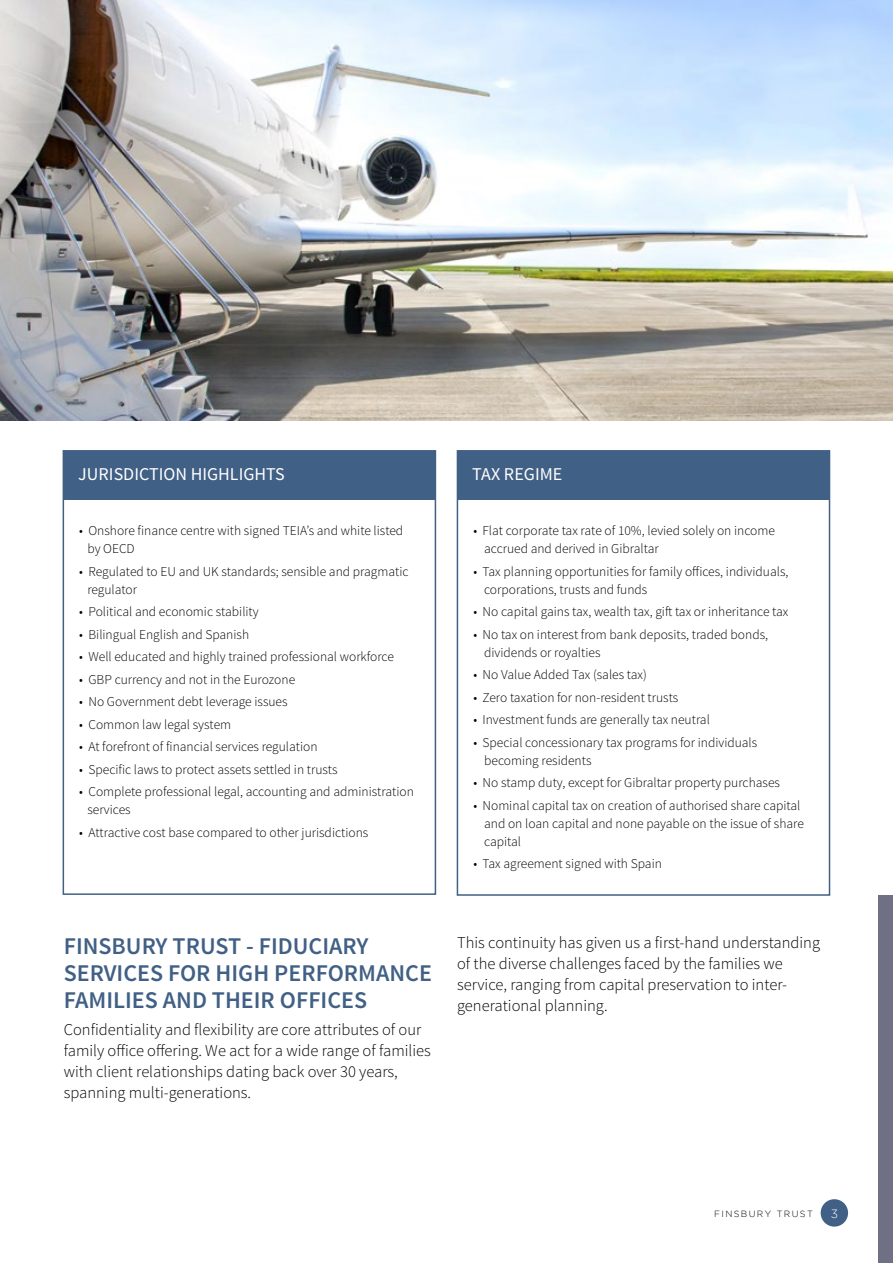
<style>
.page{position:relative;width:893px;height:1263px;background:#fff}
.page>*{position:absolute;margin:0;border:0;box-sizing:border-box;transform-origin:0 0}
.t1{font:600 24px/27px "Source Sans Pro";color:#416085}
.t2{font:18px "Source Sans Pro";color:#fff}
.t3{font:300 16.5px/21px "Source Sans Pro";color:#000}
.t4{font:300 13.5px/18px "Source Sans Pro";color:#000}
.t5{font:300 12px "Gotham";color:#fff}
.t6{font:300 9px "Gotham";letter-spacing:.15em;color:#000}
</style>
<div class="page">
<div style="left:821px;top:1199px;width:27px;height:27px;background:#416085;border-radius:50%"></div>
<div style="left:879px;top:896px;width:14px;height:367px;background:#6f7084"></div>
<img style="left:0;top:0;width:893px;height:421px">
<div style="left:63px;top:451px;width:372px;height:49px;background:#416085"></div>
<div style="left:63px;top:450px;width:373px;height:445px;border:2px solid #416085"></div>
<div style="left:457px;top:451px;width:372px;height:49px;background:#416085"></div>
<div style="left:457px;top:450px;width:373px;height:446px;border:2px solid #416085"></div>
<h2 class="t2" style="left:78px;top:463px;width:208px">JURISDICTION HIGHLIGHTS</h2>
<p class="t4" style="left:87px;top:522px;width:317px;text-indent:-8px">• Onshore finance centre with signed TEIA’s and white listed by OECD</p>
<p class="t4" style="left:87px;top:562px;width:323px;text-indent:-8px">• Regulated to EU and UK standards; sensible and pragmatic regulator</p>
<p class="t4" style="left:79px;top:603px;width:181px">• Political and economic stability</p>
<p class="t4" style="left:79px;top:625px;width:171px">• Bilingual English and Spanish</p>
<p class="t4" style="left:79px;top:648px;width:316px">• Well educated and highly trained professional workforce</p>
<p class="t4" style="left:79px;top:670px;width:217px">• GBP currency and not in the Eurozone</p>
<p class="t4" style="left:79px;top:693px;width:210px">• No Government debt leverage issues</p>
<p class="t4" style="left:79px;top:715px;width:153px">• Common law legal system</p>
<p class="t4" style="left:79px;top:738px;width:240px">• At forefront of financial services regulation</p>
<p class="t4" style="left:79px;top:760px;width:260px">• Specific laws to protect assets settled in trusts</p>
<p class="t4" style="left:87px;top:783px;width:328px;text-indent:-8px">• Complete professional legal, accounting and administration services</p>
<p class="t4" style="left:79px;top:823px;width:291px">• Attractive cost base compared to other jurisdictions</p>
<h1 class="t1" style="left:64px;top:933px;width:370px">FINSBURY TRUST - FIDUCIARY<br>SERVICES FOR HIGH PERFORMANCE<br>FAMILIES AND THEIR OFFICES</h1>
<p class="t3" style="left:64px;top:1019px;width:369px">Confidentiality and flexibility are core attributes of our family office offering. We act for a wide range of families with client relationships dating back over 30 years, spanning multi-generations.</p>
<h2 class="t2" style="left:472px;top:463px;width:92px">TAX REGIME</h2>
<p class="t4" style="left:484px;top:522px;width:292px;text-indent:-11px">• Flat corporate tax rate of 10%, levied solely on income accrued and derived in Gibraltar</p>
<p class="t4" style="left:484px;top:562px;width:306px;text-indent:-11px">• Tax planning opportunities for family offices, individuals, corporations, trusts and funds</p>
<p class="t4" style="left:473px;top:603px;width:316px">• No capital gains tax, wealth tax, gift tax or inheritance tax</p>
<p class="t4" style="left:484px;top:625px;width:285px;text-indent:-11px">• No tax on interest from bank deposits, traded bonds, dividends or royalties</p>
<p class="t4" style="left:473px;top:666px;width:175px">• No Value Added Tax (sales tax)</p>
<p class="t4" style="left:473px;top:688px;width:206px">• Zero taxation for non-resident trusts</p>
<p class="t4" style="left:473px;top:711px;width:238px">• Investment funds are generally tax neutral</p>
<p class="t4" style="left:484px;top:733px;width:275px;text-indent:-11px">• Special concessionary tax programs for individuals becoming residents</p>
<p class="t4" style="left:473px;top:774px;width:308px">• No stamp duty, except for Gibraltar property purchases</p>
<p class="t4" style="left:484px;top:796px;width:321px;text-indent:-11px">• Nominal capital tax on creation of authorised share capital and on loan capital and none payable on the issue of share capital</p>
<p class="t4" style="left:473px;top:855px;width:190px">• Tax agreement signed with Spain</p>
<p class="t3" style="left:457px;top:932px;width:364px">This continuity has given us a first-hand understanding of the diverse challenges faced by the families we service, ranging from capital preservation to inter&shy;generational planning.</p>
<p class="t6" style="left:714px;top:1208px;width:100px">FINSBURY TRUST</p>
<p class="t5" style="left:831px;top:1207px;width:9px">3</p>
</div>
